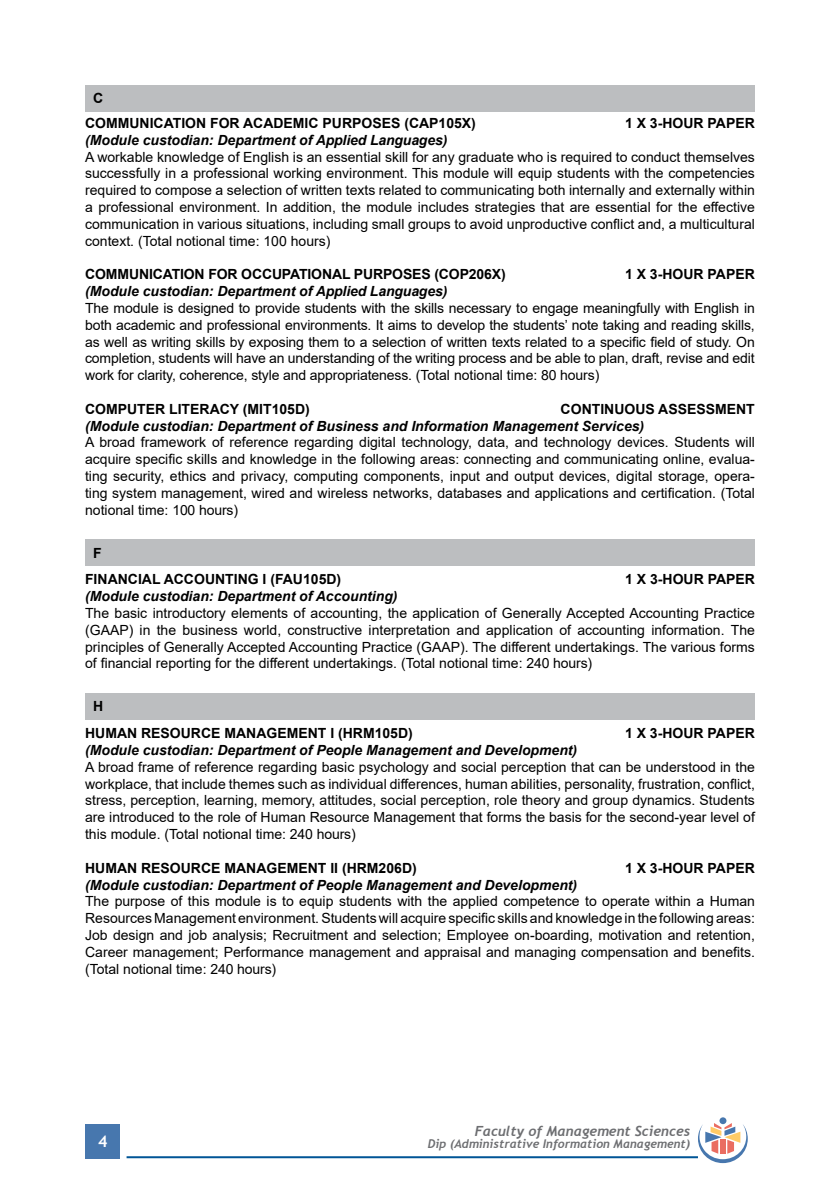
<style>
.page{position:relative;width:840px;height:1191px;background:#fff}
.page>*{position:absolute;margin:0;border:0;box-sizing:border-box;transform-origin:0 0}
.t1{font:700 16px "Trebuchet MS";color:#fff}
.t2{font:14px/16.8px "Arial";color:#000;text-align:justify}
.t3{font:italic 700 14px "Arial";color:#000}
.t4{font:700 14px/26.8px "Arial";color:#000}
.t5{font:italic 700 14px "Trebuchet";color:#6d6e71}
.t6{font:italic 700 12px "Trebuchet";color:#6d6e71}
</style>
<div class="page">
<div style="left:86px;top:1124px;width:34px;height:34px;background:#4777ae"></div>
<hr style="left:126px;top:1156px;width:571px;height:2px;background:#005596">
<div style="left:719px;top:1117px;width:7px;height:7px;background:#4777ae;border-radius:50%"></div>
<svg style="left:697px;top:1123px;width:50px;height:40px"></svg>
<div style="left:85px;top:85px;width:669px;height:26px;background:#bcbec0"></div>
<div style="left:85px;top:539px;width:669px;height:26px;background:#bcbec0"></div>
<div style="left:85px;top:693px;width:669px;height:26px;background:#bcbec0"></div>
<p class="t4" style="left:85px;top:86px;width:392px;line-height:24.8px;text-indent:8px">C<br>COMMUNICATION FOR ACADEMIC PURPOSES (CAP105X)</p>
<p class="t4" style="left:624px;top:110px;width:131px">1 X 3-HOUR PAPER</p>
<p class="t3" style="left:85px;top:131px;width:363px">(Module custodian: Department of Applied Languages)</p>
<p class="t2" style="left:85px;top:148px;width:671px">A workable knowledge of English is an essential skill for any graduate who is required to conduct themselves successfully in a professional working environment. This module will equip students with the competencies required to compose a selection of written texts related to communicating both internally and externally within a professional environment. In addition, the module includes strategies that are essential for the effective communication in various situations, including small groups to avoid unproductive conflict and, a multicultural context. (Total notional time: 100 hours)</p>
<p class="t4" style="left:85px;top:261px;width:422px">COMMUNICATION FOR OCCUPATIONAL PURPOSES (COP206X)</p>
<p class="t4" style="left:624px;top:261px;width:131px">1 X 3-HOUR PAPER</p>
<p class="t3" style="left:85px;top:282px;width:363px">(Module custodian: Department of Applied Languages)</p>
<p class="t2" style="left:85px;top:299px;width:671px">The module is designed to provide students with the skills necessary to engage meaningfully with English in both academic and professional environments. It aims to develop the students’ note taking and reading skills, as well as writing skills by exposing them to a selection of written texts related to a specific field of study. On completion, students will have an understanding of the writing process and be able to plan, draft, revise and edit work for clarity, coherence, style and appropriateness. (Total notional time: 80 hours)</p>
<p class="t4" style="left:85px;top:395px;width:226px">COMPUTER LITERACY (MIT105D)</p>
<p class="t4" style="left:560px;top:395px;width:195px">CONTINUOUS ASSESSMENT</p>
<p class="t3" style="left:85px;top:416px;width:560px">(Module custodian: Department of Business and Information Management Services)</p>
<p class="t2" style="left:85px;top:434px;width:671px">A broad framework of reference regarding digital technology, data, and technology devices. Students will acquire specific skills and knowledge in the following areas: connecting and communicating online, evalua&shy;ting security, ethics and privacy, computing components, input and output devices, digital storage, opera&shy;ting system management, wired and wireless networks, databases and applications and certification. (Total notional time: 100 hours)</p>
<p class="t4" style="left:85px;top:539px;width:257px;text-indent:8px">F<br>FINANCIAL ACCOUNTING I (FAU105D)</p>
<p class="t4" style="left:624px;top:566px;width:131px">1 X 3-HOUR PAPER</p>
<p class="t3" style="left:85px;top:587px;width:314px">(Module custodian: Department of Accounting)</p>
<p class="t2" style="left:85px;top:604px;width:671px">The basic introductory elements of accounting, the application of Generally Accepted Accounting Practice (GAAP) in the business world, constructive interpretation and application of accounting information. The principles of Generally Accepted Accounting Practice (GAAP). The different undertakings. The various forms of financial reporting for the different undertakings. (Total notional time: 240 hours)</p>
<p class="t4" style="left:85px;top:693px;width:329px;text-indent:8px">H<br>HUMAN RESOURCE MANAGEMENT I (HRM105D)</p>
<p class="t4" style="left:624px;top:720px;width:131px">1 X 3-HOUR PAPER</p>
<p class="t3" style="left:85px;top:741px;width:493px">(Module custodian: Department of People Management and Development)</p>
<p class="t2" style="left:85px;top:758px;width:671px">A broad frame of reference regarding basic psychology and social perception that can be understood in the workplace, that include themes such as individual differences, human abilities, personality, frustration, conflict, stress, perception, learning, memory, attitudes, social perception, role theory and group dynamics. Students are introduced to the role of Human Resource Management that forms the basis for the second-year level of this module. (Total notional time: 240 hours)</p>
<p class="t4" style="left:85px;top:854px;width:333px">HUMAN RESOURCE MANAGEMENT II (HRM206D)</p>
<p class="t4" style="left:624px;top:854px;width:131px">1 X 3-HOUR PAPER</p>
<p class="t3" style="left:85px;top:875px;width:493px">(Module custodian: Department of People Management and Development)</p>
<p class="t2" style="left:85px;top:893px;width:671px">The purpose of this module is to equip students with the applied competence to operate within a Human Resources Management environment. Students will acquire specific skills and knowledge in the following areas:<br>Job design and job analysis; Recruitment and selection; Employee on-boarding, motivation and retention, Career management; Performance management and appraisal and managing compensation and benefits. (Total notional time: 240 hours)</p>
<p class="t1" style="left:98px;top:1131px;width:11px">4</p>
<p class="t5" style="left:474px;top:1121px;width:217px">Faculty of Management Sciences</p>
<p class="t6" style="left:427px;top:1135px;width:264px">Dip (Administrative Information Management)</p>
</div>
